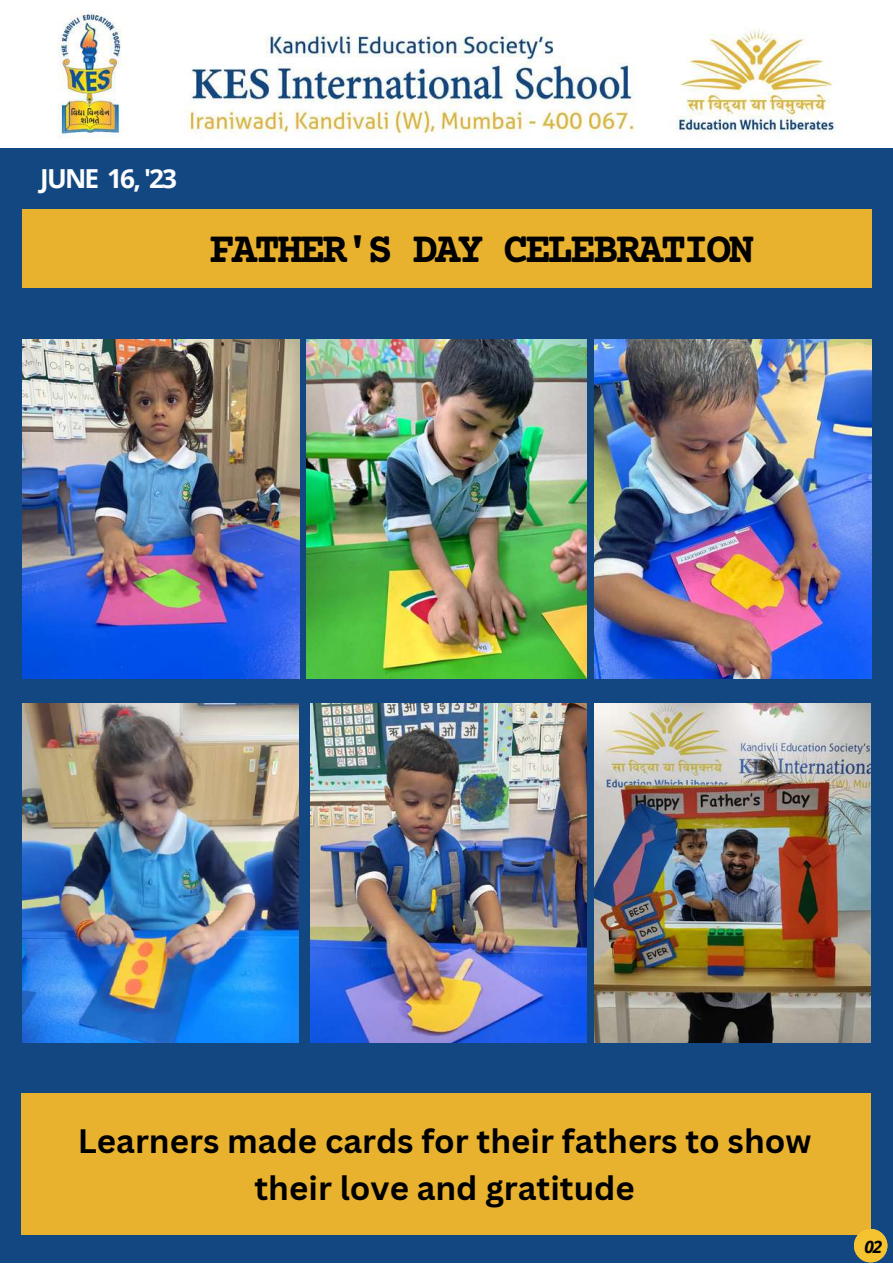
<style>
.page{position:relative;width:893px;height:1264px;background:#fff}
.page>*{position:absolute;margin:0;border:0;box-sizing:border-box;transform-origin:0 0}
.t1{font:700 42.75px "Courier Prime";letter-spacing:-.07em;color:#000}
.t2{font:700 33px/46px "Canva Sans";color:#000;text-align:center}
.t3{font:700 26.25px "Open Sans";letter-spacing:-.07em;color:#fcfdfd}
.t4{font:italic 700 17.25px "Open Sans";color:#000}
</style>
<div class="page">
<div style="left:0;top:0;width:892px;height:1262px;background:#134781"></div>
<img style="left:22px;top:703px;width:277px;height:339px">
<div style="left:22px;top:1093px;width:849px;height:142px;background:#e8b22f"></div>
<img style="left:594px;top:703px;width:276px;height:339px">
<img style="left:22px;top:339px;width:277px;height:339px">
<img style="left:307px;top:339px;width:279px;height:339px">
<img style="left:594px;top:339px;width:276px;height:339px">
<div style="left:22px;top:209px;width:849px;height:79px;background:#e8b22f"></div>
<img style="left:0;top:0;width:892px;height:147px">
<img style="left:310px;top:703px;width:276px;height:339px">
<div style="left:853px;top:1228px;width:34px;height:34px;background:#f5c32f;border-radius:50%"></div>
<p class="t3" style="left:40px;top:160px;width:138px">JUNE 16, '23</p>
<p class="t1" style="left:209px;top:229px;width:546px">FATHER'S DAY CELEBRATION</p>
<p class="t2" style="left:78px;top:1117px;width:735px">Learners made cards for their fathers to show their love and gratitude</p>
<p class="t4" style="left:864px;top:1234px;width:19px">02</p>
</div>
